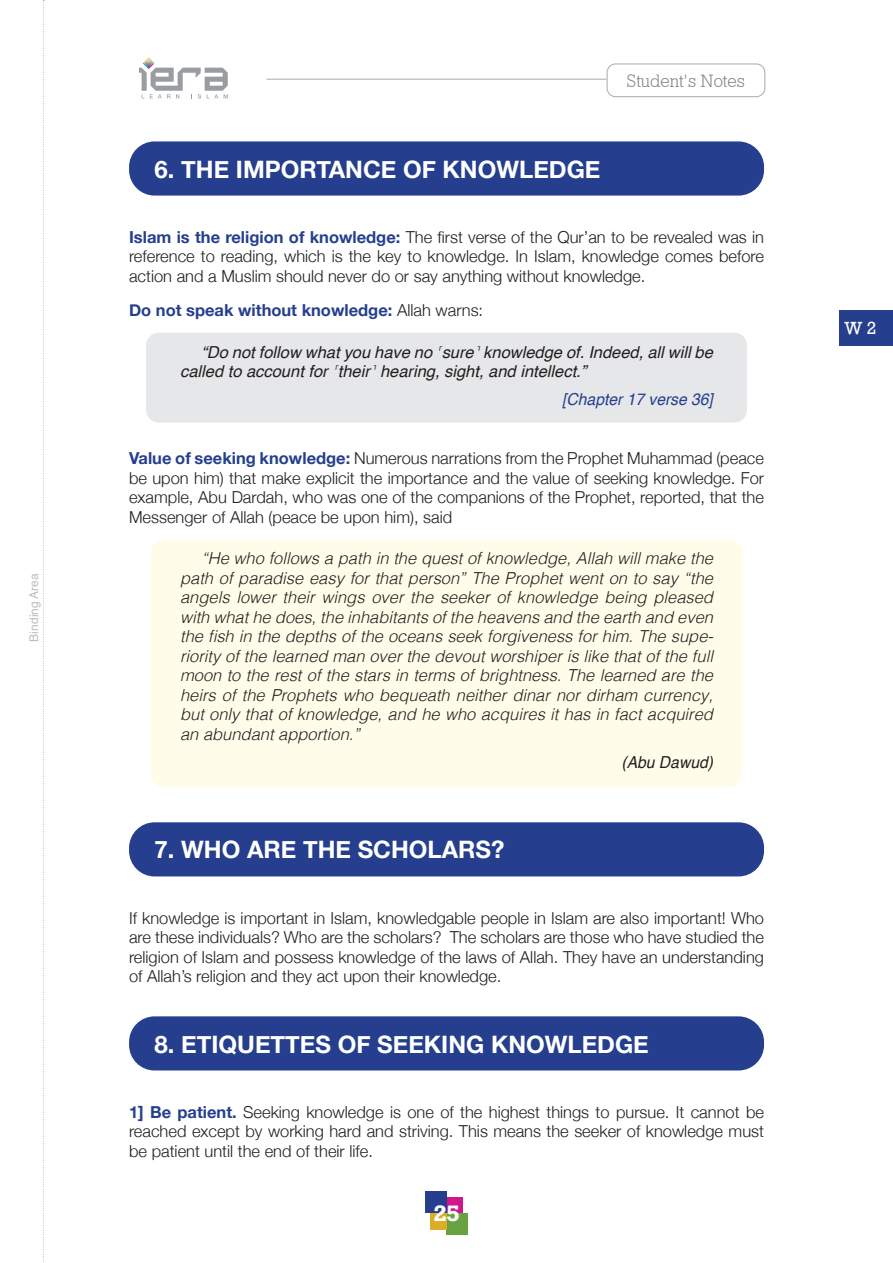
<style>
.page{position:relative;width:893px;height:1263px;background:#fff}
.page>*{position:absolute;margin:0;border:0;box-sizing:border-box;transform-origin:0 0}
.Subtitle_level_1_Sha{font:700 24px "Helvetica Neue";color:#fff}
.t1{font:700 21px "Rockwell";color:#fff}
.t2{font:18px "Geometric Slab 712 BT Light A";color:#808285}
.Plain_text{font:300 16.5px/19.5px "Helvetica Neue";color:#231f20;text-align:justify}
.HADITH{font:italic 300 16.5px/19.5px "Helvetica";color:#231f20;text-align:justify}
.QURAN_TEXT{font:italic 16.5px/19.5px "Helvetica";color:#231f20}
.Plain_text-2{font:700 16.5px "Helvetica Neue";color:#253f8e}
.SOURCE_of_Quote{font:italic 16.5px "Helvetica";color:#253f8e;scale:.95 1}
.SOURCE_of_Quote-2{font:italic 16.5px "Helvetica";color:#231f20;scale:.95 1}
.t3{font:16.5px "Rockwell";color:#fff}
.t4{font:12px "Helvetica";color:#bcbdc0}
.s1{font-weight:700;color:#253f8e}
.s2{font-weight:300;color:#231f20}
</style>
<div class="page">
<div style="left:441px;top:1197px;width:21px;height:22px;background:#d0168d"></div>
<div style="left:425px;top:1191px;width:21px;height:22px;background:#253f8e"></div>
<div style="left:446px;top:1213px;width:22px;height:21px;background:#68a342"></div>
<div style="left:430px;top:1213px;width:16px;height:16px;background:#dcae26"></div>
<div style="left:606px;top:63px;width:159px;height:34px;border:1px solid #b2b3b7;border-radius:9px"></div>
<hr style="left:266px;top:79px;width:340px;height:1px;background:#b2b3b7">
<div style="left:839px;top:310px;width:54px;height:36px;background:#253f8e"></div>
<svg style="left:43px;top:0;width:1px;height:1262px"></svg>
<svg style="left:139px;top:58px;width:89px;height:41px"></svg>
<div style="left:129px;top:141px;width:635px;height:55px;background:#253f8e;border-radius:26px"></div>
<div style="left:146px;top:333px;width:601px;height:90px;background:#e6e7e9;border-radius:13px"></div>
<div style="left:150px;top:540px;width:593px;height:247px;background:#fffde9;border-radius:14px"></div>
<div style="left:129px;top:822px;width:635px;height:54px;background:#253f8e;border-radius:26px"></div>
<div style="left:129px;top:1016px;width:635px;height:54px;background:#253f8e;border-radius:26px"></div>
<p class="t4" style="left:25px;top:641px;width:70px;rotate:-90deg">Binding Area</p>
<p class="t2" style="left:626px;top:70px;width:120px">Student’s Notes</p>
<p class="Subtitle_level_1_Sha" style="left:155px;top:150px;width:447px">6. THE IMPORTANCE OF KNOWLEDGE</p>
<p class="Plain_text" style="left:129px;top:226px;width:636px"><span class="s1">Islam is the religion of knowledge:</span> The first verse of the Qur’an to be revealed was in reference to reading, which is the key to knowledge. In Islam, knowledge comes before action and a Muslim should never do or say anything without knowledge.</p>
<p class="Plain_text-2" style="left:129px;top:297px;width:356px">Do not speak without knowledge: <span class="s2">Allah warns:</span></p>
<p class="QURAN_TEXT" style="left:180px;top:343px;width:534px;text-indent:21px">“Do not follow what you have no ˹sure˺ knowledge of. Indeed, all will be called to account for ˹their˺ hearing, sight, and intellect.”</p>
<p class="SOURCE_of_Quote" style="left:562px;top:386px;width:160px">[Chapter 17 verse 36]</p>
<p class="Plain_text" style="left:129px;top:447px;width:636px"><span class="s1">Value of seeking knowledge:</span> Numerous narrations from the Prophet Muhammad (peace be upon him) that make explicit the importance and the value of seeking knowledge. For example, Abu Dardah, who was one of the companions of the Prophet, reported, that the Messenger of Allah (peace be upon him), said</p>
<p class="HADITH" style="left:180px;top:548px;width:535px;text-indent:21px">“He who follows a path in the quest of knowledge, Allah will make the path of paradise easy for that person” The Prophet went on to say “the angels lower their wings over the seeker of knowledge being pleased with what he does, the inhabitants of the heavens and the earth and even the fish in the depths of the oceans seek forgiveness for him. The supe&shy;riority of the learned man over the devout worshiper is like that of the full moon to the rest of the stars in terms of brightness. The learned are the heirs of the Prophets who bequeath neither dinar nor dirham currency, but only that of knowledge, and he who acquires it has in fact acquired an abundant apportion.”</p>
<p class="SOURCE_of_Quote-2" style="left:621px;top:749px;width:98px">(Abu Dawud)</p>
<p class="Subtitle_level_1_Sha" style="left:155px;top:831px;width:351px">7. WHO ARE THE SCHOLARS?</p>
<p class="Plain_text" style="left:129px;top:907px;width:636px">If knowledge is important in Islam, knowledgable people in Islam are also important! Who are these individuals? Who are the scholars? The scholars are those who have studied the religion of Islam and possess knowledge of the laws of Allah. They have an understanding of Allah’s religion and they act upon their knowledge.</p>
<p class="Subtitle_level_1_Sha" style="left:155px;top:1025px;width:496px">8. ETIQUETTES OF SEEKING KNOWLEDGE</p>
<p class="Plain_text" style="left:129px;top:1101px;width:636px"><span class="s1">1] Be patient.</span> Seeking knowledge is one of the highest things to pursue. It cannot be reached except by working hard and striving. This means the seeker of knowledge must be patient until the end of their life.</p>
<p class="t1" style="left:433px;top:1199px;width:28px">25</p>
<p class="t3" style="left:844px;top:318px;width:34px">W 2</p>
</div>
